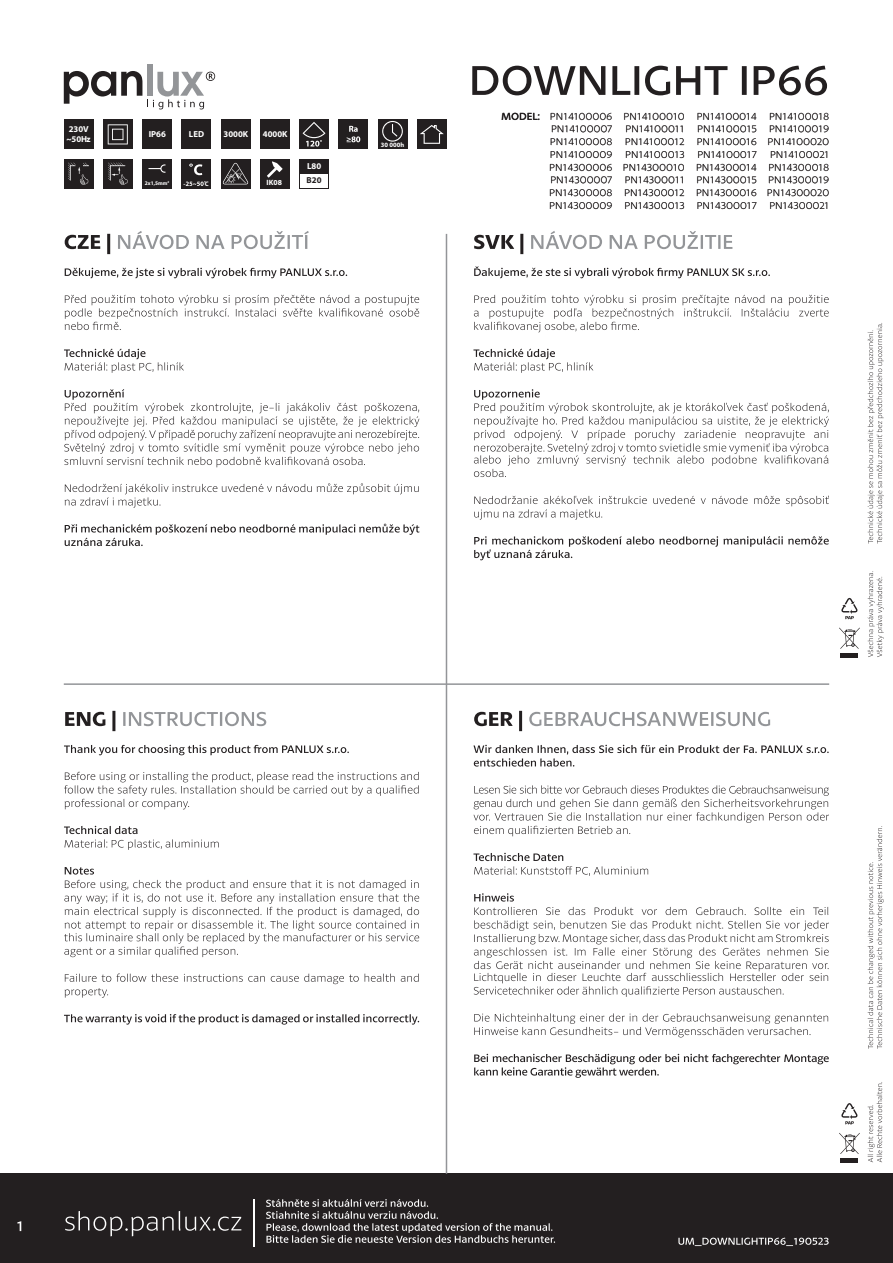
<style>
.page{position:relative;width:893px;height:1263px;background:#fff}
.page>*{position:absolute;margin:0;border:0;box-sizing:border-box;transform-origin:0 0}
.t1{font:300 10.2px/12.8px "Petala Pro";color:#231f20;text-align:justify}
.t2{font:700 8.7px/10.5px "Myriad Pro";color:#fff}
.t3{font:700 8.7px "Myriad Pro";color:#231f20}
.t4{font:700 7.65px "Myriad Pro";color:#fff}
.t5{font:700 6.6px "Myriad Pro";color:#fff}
.t6{font:700 5.4px "Myriad Pro";color:#fff}
.s1{font-weight:400;font-size:10.5px}
</style>
<div class="page">
<div style="left:0;top:1174px;width:893px;height:89px;background:#231f20"></div>
<svg style="left:472px;top:66px;width:355px;height:29px"></svg>
<svg style="left:770px;top:202px;width:57px;height:7px"></svg>
<svg style="left:698px;top:202px;width:58px;height:7px"></svg>
<svg style="left:625px;top:202px;width:59px;height:7px"></svg>
<svg style="left:550px;top:202px;width:62px;height:7px"></svg>
<svg style="left:768px;top:177px;width:61px;height:19px"></svg>
<svg style="left:697px;top:177px;width:59px;height:19px"></svg>
<svg style="left:625px;top:177px;width:59px;height:19px"></svg>
<svg style="left:550px;top:177px;width:62px;height:19px"></svg>
<svg style="left:769px;top:164px;width:60px;height:7px"></svg>
<svg style="left:697px;top:164px;width:59px;height:7px"></svg>
<svg style="left:624px;top:164px;width:60px;height:7px"></svg>
<svg style="left:550px;top:164px;width:62px;height:7px"></svg>
<svg style="left:771px;top:151px;width:56px;height:7px"></svg>
<svg style="left:698px;top:151px;width:58px;height:7px"></svg>
<svg style="left:626px;top:151px;width:58px;height:7px"></svg>
<svg style="left:551px;top:151px;width:61px;height:7px"></svg>
<svg style="left:768px;top:138px;width:61px;height:7px"></svg>
<svg style="left:698px;top:138px;width:58px;height:7px"></svg>
<svg style="left:626px;top:138px;width:58px;height:7px"></svg>
<svg style="left:770px;top:126px;width:59px;height:6px"></svg>
<svg style="left:698px;top:126px;width:58px;height:6px"></svg>
<svg style="left:626px;top:126px;width:57px;height:6px"></svg>
<svg style="left:551px;top:126px;width:61px;height:19px"></svg>
<svg style="left:770px;top:113px;width:59px;height:7px"></svg>
<svg style="left:698px;top:113px;width:58px;height:7px"></svg>
<svg style="left:624px;top:113px;width:60px;height:7px"></svg>
<svg style="left:551px;top:113px;width:61px;height:7px"></svg>
<svg style="left:502px;top:113px;width:38px;height:7px"></svg>
<hr style="left:64px;top:683px;width:765px;height:2px;background:#939598">
<hr style="left:446px;top:234px;width:1px;height:940px;background:#939598">
<svg style="left:65px;top:524px;width:354px;height:22px"></svg>
<svg style="left:65px;top:483px;width:354px;height:25px"></svg>
<svg style="left:64px;top:389px;width:355px;height:78px"></svg>
<svg style="left:64px;top:349px;width:120px;height:24px"></svg>
<svg style="left:65px;top:295px;width:354px;height:35px"></svg>
<svg style="left:65px;top:268px;width:282px;height:10px"></svg>
<svg style="left:118px;top:231px;width:191px;height:18px"></svg>
<svg style="left:65px;top:234px;width:45px;height:20px"></svg>
<svg style="left:64px;top:1014px;width:355px;height:10px"></svg>
<svg style="left:65px;top:973px;width:354px;height:25px"></svg>
<svg style="left:64px;top:880px;width:355px;height:77px"></svg>
<svg style="left:65px;top:867px;width:29px;height:7px"></svg>
<svg style="left:64px;top:826px;width:155px;height:24px"></svg>
<svg style="left:64px;top:772px;width:355px;height:37px"></svg>
<svg style="left:64px;top:745px;width:285px;height:10px"></svg>
<svg style="left:123px;top:712px;width:143px;height:14px"></svg>
<svg style="left:65px;top:711px;width:50px;height:20px"></svg>
<svg style="left:474px;top:1054px;width:355px;height:24px"></svg>
<svg style="left:474px;top:1013px;width:354px;height:24px"></svg>
<svg style="left:474px;top:907px;width:355px;height:90px"></svg>
<svg style="left:474px;top:893px;width:40px;height:8px"></svg>
<svg style="left:473px;top:853px;width:175px;height:23px"></svg>
<svg style="left:474px;top:785px;width:355px;height:51px"></svg>
<svg style="left:473px;top:745px;width:356px;height:21px"></svg>
<svg style="left:529px;top:712px;width:241px;height:14px"></svg>
<svg style="left:474px;top:711px;width:48px;height:20px"></svg>
<svg style="left:474px;top:536px;width:355px;height:24px"></svg>
<svg style="left:474px;top:496px;width:355px;height:24px"></svg>
<svg style="left:474px;top:389px;width:355px;height:88px"></svg>
<svg style="left:473px;top:349px;width:120px;height:24px"></svg>
<svg style="left:474px;top:295px;width:355px;height:37px"></svg>
<svg style="left:474px;top:266px;width:296px;height:12px"></svg>
<svg style="left:531px;top:231px;width:201px;height:18px"></svg>
<svg style="left:474px;top:234px;width:49px;height:20px"></svg>
<svg style="left:841px;top:1103px;width:17px;height:21px"></svg>
<svg style="left:839px;top:1133px;width:21px;height:21px"></svg>
<hr style="left:841px;top:1158px;width:17px;height:4px;background:#231f20">
<svg style="left:841px;top:598px;width:17px;height:21px"></svg>
<svg style="left:839px;top:628px;width:21px;height:21px"></svg>
<hr style="left:841px;top:653px;width:17px;height:4px;background:#231f20">
<svg style="left:868px;top:323px;width:16px;height:221px"></svg>
<svg style="left:868px;top:826px;width:16px;height:223px"></svg>
<svg style="left:868px;top:571px;width:16px;height:86px"></svg>
<svg style="left:868px;top:1082px;width:14px;height:80px"></svg>
<svg style="left:65px;top:1211px;width:176px;height:25px"></svg>
<svg style="left:678px;top:1237px;width:151px;height:9px"></svg>
<svg style="left:266px;top:1199px;width:289px;height:44px"></svg>
<hr style="left:253px;top:1199px;width:2px;height:47px;background:#fff">
<div style="left:147px;top:64px;width:6px;height:32px;background:#939598"></div>
<svg style="left:64px;top:71px;width:151px;height:38px"></svg>
<div style="left:103px;top:120px;width:29px;height:29px;background:#231f20"></div>
<svg style="left:108px;top:124px;width:20px;height:20px"></svg>
<div style="left:103px;top:159px;width:29px;height:29px;background:#231f20"></div>
<svg style="left:108px;top:163px;width:19px;height:22px"></svg>
<div style="left:64px;top:120px;width:29px;height:29px;background:#231f20"></div>
<div style="left:339px;top:120px;width:29px;height:29px;background:#231f20"></div>
<svg style="left:347px;top:126px;width:13px;height:16px"></svg>
<div style="left:142px;top:120px;width:30px;height:29px;background:#231f20"></div>
<div style="left:182px;top:120px;width:29px;height:29px;background:#231f20"></div>
<div style="left:299px;top:120px;width:30px;height:29px;background:#231f20"></div>
<svg style="left:303px;top:122px;width:22px;height:25px"></svg>
<div style="left:417px;top:120px;width:29px;height:29px;background:#231f20"></div>
<svg style="left:420px;top:125px;width:24px;height:19px"></svg>
<div style="left:182px;top:159px;width:29px;height:29px;background:#231f20"></div>
<svg style="left:189px;top:164px;width:13px;height:11px"></svg>
<svg style="left:186px;top:181px;width:20px;height:5px"></svg>
<div style="left:260px;top:120px;width:29px;height:29px;background:#231f20"></div>
<div style="left:221px;top:120px;width:29px;height:29px;background:#231f20"></div>
<div style="left:378px;top:120px;width:29px;height:29px;background:#231f20"></div>
<svg style="left:382px;top:121px;width:21px;height:21px"></svg>
<div style="left:142px;top:159px;width:30px;height:29px;background:#231f20"></div>
<svg style="left:148px;top:164px;width:18px;height:9px"></svg>
<div style="left:64px;top:159px;width:29px;height:29px;background:#231f20"></div>
<svg style="left:68px;top:163px;width:21px;height:22px"></svg>
<div style="left:221px;top:159px;width:29px;height:29px;background:#231f20"></div>
<svg style="left:223px;top:163px;width:25px;height:21px"></svg>
<div style="left:260px;top:159px;width:29px;height:29px;background:#231f20"></div>
<svg style="left:267px;top:161px;width:16px;height:17px"></svg>
<div style="left:299px;top:159px;width:30px;height:29px;background:#231f20"></div>
<div style="left:300px;top:174px;width:28px;height:13px;background:#fff"></div>
<svg style="left:17px;top:1221px;width:4px;height:10px"></svg>
<p class="t2" style="left:66px;top:123px;width:26px">230V ~50Hz</p>
<p class="t2" style="left:149px;top:128px;width:19px">IP66</p>
<p class="t2" style="left:189px;top:128px;width:17px">LED</p>
<p class="t2" style="left:224px;top:128px;width:26px">3000K</p>
<p class="t2" style="left:263px;top:128px;width:26px">4000K</p>
<p class="t6" style="left:145px;top:179px;width:26px">2x1,5mm<sup>2</sup></p>
<p class="t4" style="left:267px;top:178px;width:17px">IK08</p>
<p class="t5" style="left:184px;top:179px;width:4px">-</p>
<p class="t5" style="left:205px;top:179px;width:5px">C</p>
<p class="t2" style="left:307px;top:161px;width:16px">L80</p>
<p class="t3" style="left:307px;top:175px;width:16px">B20</p>
<p class="t5" style="left:381px;top:141px;width:25px">30 000h</p>
<p class="t1" style="left:551px;top:110px;width:280px;text-indent:-50px"><span class="s1">MODEL:</span> PN14100006 PN14100010 PN14100014 PN14100018<br>PN14100007</p>
<p class="t1" style="left:550px;top:123px;width:281px;text-indent:76px">PN14100011 PN14100015 PN14100019<br>PN14100008 PN14100012 PN14100016 PN14100020<br>PN14100009</p>
<p class="t1" style="left:549px;top:148px;width:282px;text-indent:221px">PN14100021<br>PN14300006 PN14300010 PN14300014 PN14300018<br>PN14300007 PN14300011 PN14300015 PN14300019<br>PN14300008 PN14300012 PN14300016 PN14300020<br>PN14300009 PN14300013 PN14300017 PN14300021</p>
<p class="t1" style="left:625px;top:148px;width:133px">PN14100013 PN14100017</p>
</div>
